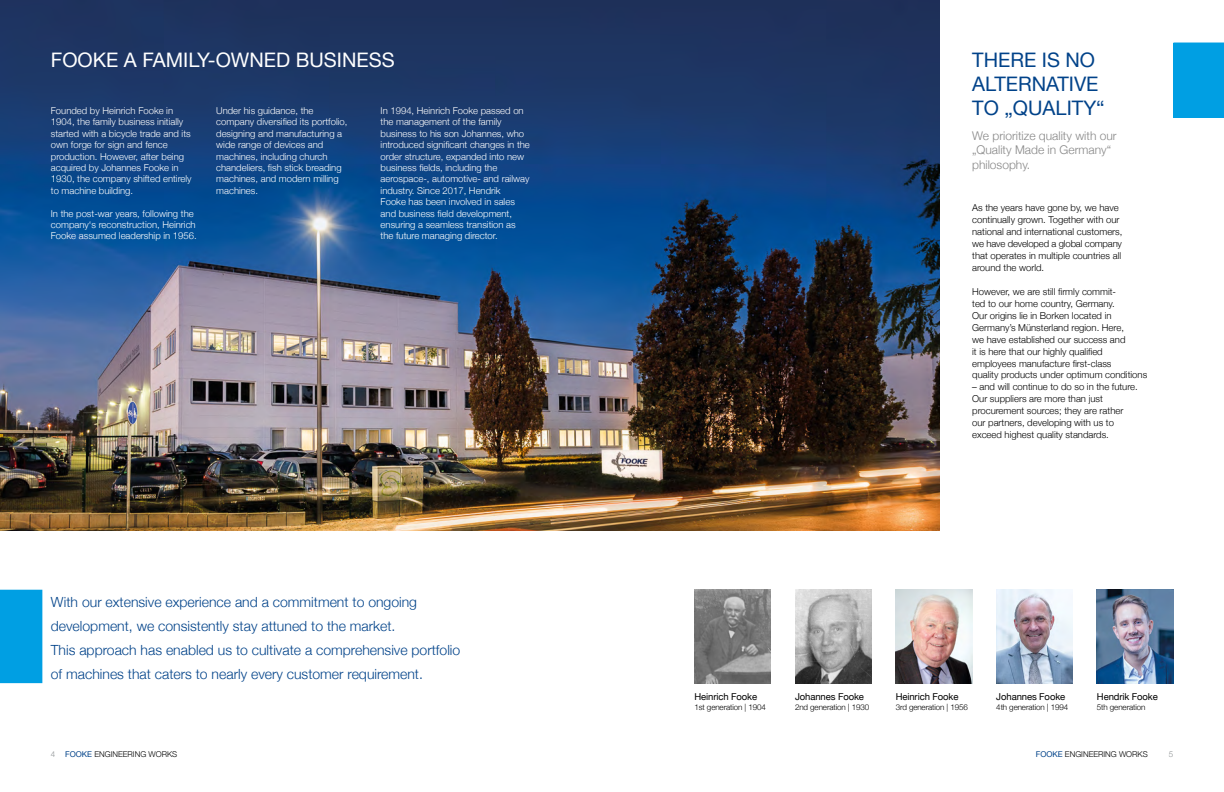
<style>
.page{position:relative;width:1224px;height:792px;background:#fff}
.page>*{position:absolute;margin:0;border:0;box-sizing:border-box;transform-origin:0 0}
.t1{font:20px/24px "Helvetica Neue";color:#004289}
.t2{font:20px "Helvetica Neue";color:#fff}
.t3{font:300 14px/24px "Helvetica Neue";color:#004289}
.t4{font:300 12px/14.4px "Helvetica Neue";color:#878787}
.t5{font:300 9.5px/11.4px "Helvetica Neue";color:#fff}
.t6{font:300 9.5px/12px "Helvetica Neue";color:#000}
.t7{font:9.5px "Helvetica Neue";letter-spacing:-.01em;color:#000}
.t8{font:300 8px "Helvetica Neue";letter-spacing:-.01em;color:#000}
.t9{font:300 8px "Helvetica Neue";color:#8b8f91}
.s1{color:#8b8f91}
.s2{font-weight:400;color:#004289}
</style>
<div class="page">
<img style="left:0;top:0;width:939px;height:530px">
<img style="left:694px;top:590px;width:77px;height:93px">
<img style="left:795px;top:590px;width:77px;height:93px">
<img style="left:996px;top:590px;width:77px;height:93px">
<img style="left:1097px;top:590px;width:76px;height:93px">
<img style="left:896px;top:590px;width:76px;height:93px">
<div style="left:0;top:590px;width:42px;height:93px;background:#009fe3"></div>
<div style="left:1173px;top:43px;width:51px;height:75px;background:#009fe3"></div>
<h1 class="t2" style="left:51px;top:45px;width:345px">FOOKE A FAMILY-OWNED BUSINESS</h1>
<h1 class="t1" style="left:972px;top:49px;width:128px">THERE IS NO<br>ALTERNATIVE</h1>
<p class="t5" style="left:51px;top:104px;width:142px">Founded by Heinrich Fooke in<br>1904, the family business initially started with a bicycle trade and its own forge for sign and fence production. However, after being acquired by Johannes Fooke in<br>1930, the company shifted entirely to machine building.</p>
<p class="t5" style="left:51px;top:207px;width:147px">In the post-war years, following the company‘s reconstruction, Heinrich<br>Fooke assumed leadership in 1956.</p>
<p class="t5" style="left:216px;top:104px;width:99px">Under his guidance, the</p>
<h1 class="t1" style="left:972px;top:97px;width:134px">TO „QUALITY“</h1>
<p class="t5" style="left:216px;top:116px;width:133px">company diversified its portfolio, designing and manufacturing a wide range of devices and machines, including church chandeliers, fish stick breading machines, and modern milling machines.</p>
<p class="t5" style="left:381px;top:104px;width:151px">In 1994, Heinrich Fooke passed on the management of the family business to his son Johannes, who introduced significant changes in the order structure, expanded into new business fields, including the aerospace-, automotive- and railway industry. Since 2017, Hendrik<br>Fooke has been involved in sales and business field development, ensuring a seamless transition as the future managing director.</p>
<p class="t4" style="left:972px;top:128px;width:146px">We prioritize quality with our „Quality Made in Germany“ philosophy.</p>
<p class="t6" style="left:972px;top:200px;width:152px">As the years have gone by, we have continually grown. Together with our national and international customers, we have developed a global company that operates in multiple countries all around the world.</p>
<p class="t6" style="left:972px;top:284px;width:177px">However, we are still firmly commit-<br>ted to our home country, Germany.<br>Our origins lie in Borken located in Germany’s Münsterland region. Here,<br>we have established our success and<br>it is here that our highly qualified employees manufacture first-class<br>quality products under optimum conditions</p>
<p class="t6" style="left:972px;top:380px;width:167px">– and will continue to do so in the future.<br>Our suppliers are more than just procurement sources; they are rather our partners, developing with us to exceed highest quality standards.</p>
<p class="t3" style="left:51px;top:589px;width:411px">With our extensive experience and a commitment to ongoing development, we consistently stay attuned to the market.<br>This approach has enabled us to cultivate a comprehensive portfolio of machines that caters to nearly every customer requirement.</p>
<p class="t7" style="left:694px;top:690px;width:64px">Heinrich Fooke</p>
<p class="t8" style="left:694px;top:700px;width:73px">1st generation | 1904</p>
<p class="t7" style="left:795px;top:690px;width:70px">Johannes Fooke</p>
<p class="t8" style="left:795px;top:700px;width:76px">2nd generation | 1930</p>
<p class="t7" style="left:896px;top:690px;width:64px">Heinrich Fooke</p>
<p class="t8" style="left:896px;top:700px;width:74px">3rd generation | 1956</p>
<p class="t7" style="left:996px;top:690px;width:70px">Johannes Fooke</p>
<p class="t8" style="left:996px;top:700px;width:74px">4th generation | 1994</p>
<p class="t7" style="left:1097px;top:690px;width:62px">Hendrik Fooke</p>
<p class="t8" style="left:1097px;top:700px;width:50px">5th generation</p>
<p class="t8" style="left:51px;top:748px;width:128px"><span class="s1">4</span> <span class="s2">FOOKE</span> ENGINEERING WORKS</p>
<p class="t8" style="left:1036px;top:748px;width:114px"><span class="s2">FOOKE</span> ENGINEERING WORKS</p>
<p class="t9" style="left:1169px;top:748px;width:6px">5</p>
</div>
